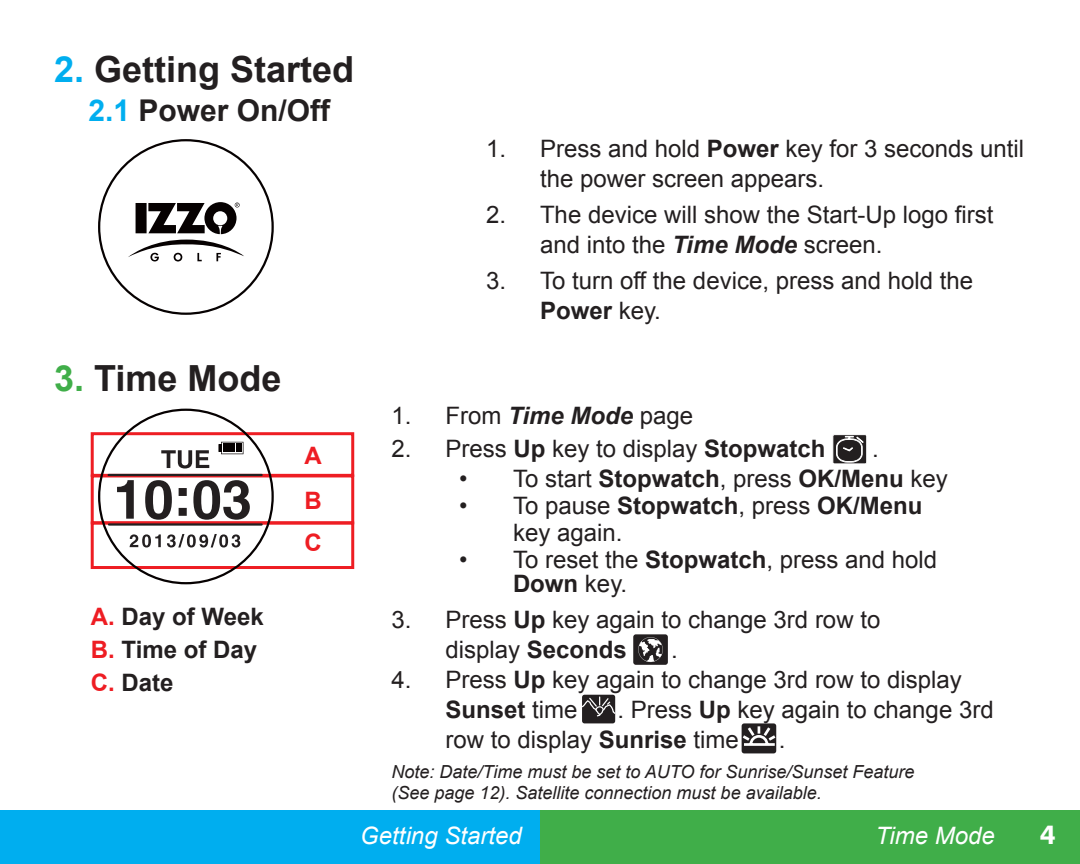
<style>
.page{position:relative;width:1080px;height:864px;background:#fff}
.page>*{position:absolute;margin:0;border:0;box-sizing:border-box;transform-origin:0 0}
.t1{font:700 36px "Arial";color:#231f20}
.t2{font:700 30px "Arial";color:#231f20}
.t3{font:700 30px "Morgan Sn Caps";color:#fff}
.t4{font:24px/30px "Arial";color:#231f20}
.t5{font:700 24px "Arial";color:#231f20}
.t6{font:italic 24px "Arial";color:#fff}
.t7{font:700 24px "Arial";color:#ee1d23}
.t8{font:italic 18px/21px "Arial";color:#231f20}
.s1{color:#00aeef}
.s2{font-weight:700}
.s3{font-weight:700;font-style:italic}
.s4{color:#40ae49}
.s5{color:#ee1d23}
</style>
<div class="page">
<div style="left:540px;top:810px;width:540px;height:54px;background:#40ae49"></div>
<div style="left:0;top:810px;width:540px;height:54px;background:#00aeef"></div>
<svg style="left:128px;top:240px;width:116px;height:22px"></svg>
<svg style="left:136px;top:202px;width:104px;height:32px"></svg>
<div style="left:91px;top:432px;width:263px;height:45px;border:3px solid #ee1d23"></div>
<div style="left:91px;top:474px;width:263px;height:50px;border:3px solid #ee1d23"></div>
<div style="left:91px;top:521px;width:263px;height:48px;border:3px solid #ee1d23"></div>
<div style="left:582px;top:695px;width:33px;height:28px;background:#231f20;border-radius:3px"></div>
<svg style="left:582px;top:697px;width:34px;height:20px"></svg>
<div style="left:742px;top:723px;width:34px;height:30px;background:#231f20;border-radius:3px"></div>
<svg style="left:741px;top:724px;width:36px;height:23px"></svg>
<svg style="left:832px;top:434px;width:35px;height:30px"></svg>
<svg style="left:161px;top:450px;width:48px;height:19px"></svg>
<hr style="left:109px;top:474px;width:153px;height:2px;background:#231f20">
<hr style="left:109px;top:523px;width:153px;height:3px;background:#231f20">
<svg style="left:117px;top:480px;width:17px;height:39px"></svg>
<svg style="left:145px;top:480px;width:27px;height:40px"></svg>
<div style="left:179px;top:488px;width:8px;height:8px;background:#231f20"></div>
<div style="left:179px;top:508px;width:8px;height:8px;background:#231f20"></div>
<svg style="left:193px;top:480px;width:57px;height:40px"></svg>
<svg style="left:130px;top:534px;width:8px;height:13px"></svg>
<svg style="left:142px;top:534px;width:9px;height:14px"></svg>
<svg style="left:145px;top:536px;width:3px;height:10px"></svg>
<svg style="left:155px;top:534px;width:6px;height:13px"></svg>
<svg style="left:167px;top:534px;width:17px;height:14px"></svg>
<svg style="left:187px;top:534px;width:9px;height:14px"></svg>
<svg style="left:190px;top:536px;width:3px;height:10px"></svg>
<svg style="left:199px;top:534px;width:18px;height:14px"></svg>
<svg style="left:219px;top:534px;width:9px;height:14px"></svg>
<svg style="left:222px;top:536px;width:4px;height:10px"></svg>
<svg style="left:232px;top:534px;width:8px;height:14px"></svg>
<svg style="left:218px;top:442px;width:25px;height:12px"></svg>
<div style="left:633px;top:634px;width:35px;height:31px;background:#231f20;border-radius:3px"></div>
<svg style="left:638px;top:637px;width:25px;height:26px"></svg>
<p class="t1" style="left:54px;top:45px;width:302px"><span class="s1">2.</span> Getting Started</p>
<p class="t2" style="left:89px;top:90px;width:243px"><span class="s1">2.1</span> Power On/Off</p>
<p class="t4" style="left:540px;top:133px;width:486px;text-indent:-54px">1. Press and hold <span class="s2">Power</span> key for 3 seconds until the power screen appears.</p>
<p class="t4" style="left:540px;top:199px;width:455px;text-indent:-54px">2. The device will show the Start-Up logo first and into the <span class="s3">Time Mode</span> screen.</p>
<p class="t4" style="left:540px;top:265px;width:435px;text-indent:-54px">3. To turn off the device, press and hold the<br><span class="s2">Power</span> key.</p>
<p class="t1" style="left:54px;top:354px;width:229px"><span class="s4">3.</span> Time Mode</p>
<p class="t5" style="left:91px;top:601px;width:174px"><span class="s5">A.</span> Day of Week</p>
<p class="t5" style="left:91px;top:634px;width:168px"><span class="s5">B.</span> Time of Day</p>
<p class="t5" style="left:91px;top:667px;width:84px"><span class="s5">C.</span> Date</p>
<p class="t7" style="left:305px;top:440px;width:19px">A</p>
<p class="t7" style="left:305px;top:485px;width:19px">B</p>
<p class="t7" style="left:305px;top:527px;width:19px">C</p>
<p class="t4" style="left:392px;top:400px;width:303px">1. From <span class="s3">Time Mode</span> page</p>
<p class="t4" style="left:392px;top:433px;width:436px">2. Press <span class="s2">Up</span> key to display <span class="s2">Stopwatch</span></p>
<p class="t4" style="left:872px;top:433px;width:8px">.</p>
<p class="t4" style="left:459px;top:463px;width:490px">• To start <span class="s2">Stopwatch</span>, press <span class="s2">OK/Menu</span> key</p>
<p class="t4" style="left:513px;top:492px;width:411px;line-height:27px;text-indent:-54px">• To pause <span class="s2">Stopwatch</span>, press <span class="s2">OK/Menu </span>key again.</p>
<p class="t4" style="left:513px;top:547px;width:426px;line-height:24px;text-indent:-54px">• To reset the <span class="s2">Stopwatch</span>, press and hold<br><span class="s2">Down</span> key.</p>
<p class="t4" style="left:446px;top:604px;width:436px;text-indent:-54px">3. Press <span class="s2">Up</span> key again to change 3rd row to display <span class="s2">Seconds</span></p>
<p class="t4" style="left:671px;top:634px;width:8px">.</p>
<p class="t4" style="left:446px;top:664px;width:518px;text-indent:-54px">4. Press <span class="s2">Up</span> key again to change 3rd row to display<br><span class="s2">Sunset</span> time</p>
<p class="t4" style="left:446px;top:694px;width:550px;text-indent:172px">. Press <span class="s2">Up</span> key again to change 3rd row to display <span class="s2">Sunrise</span> time</p>
<p class="t4" style="left:779px;top:724px;width:8px">.</p>
<p class="t8" style="left:392px;top:761px;width:525px">Note: Date/Time must be set to AUTO for Sunrise/Sunset Feature (See page 12). Satellite connection must be available.</p>
<p class="t6" style="left:360px;top:821px;width:163px">Getting Started</p>
<p class="t6" style="left:875px;top:821px;width:121px">Time Mode</p>
<p class="t3" style="left:1039px;top:819px;width:19px">4</p>
</div>
